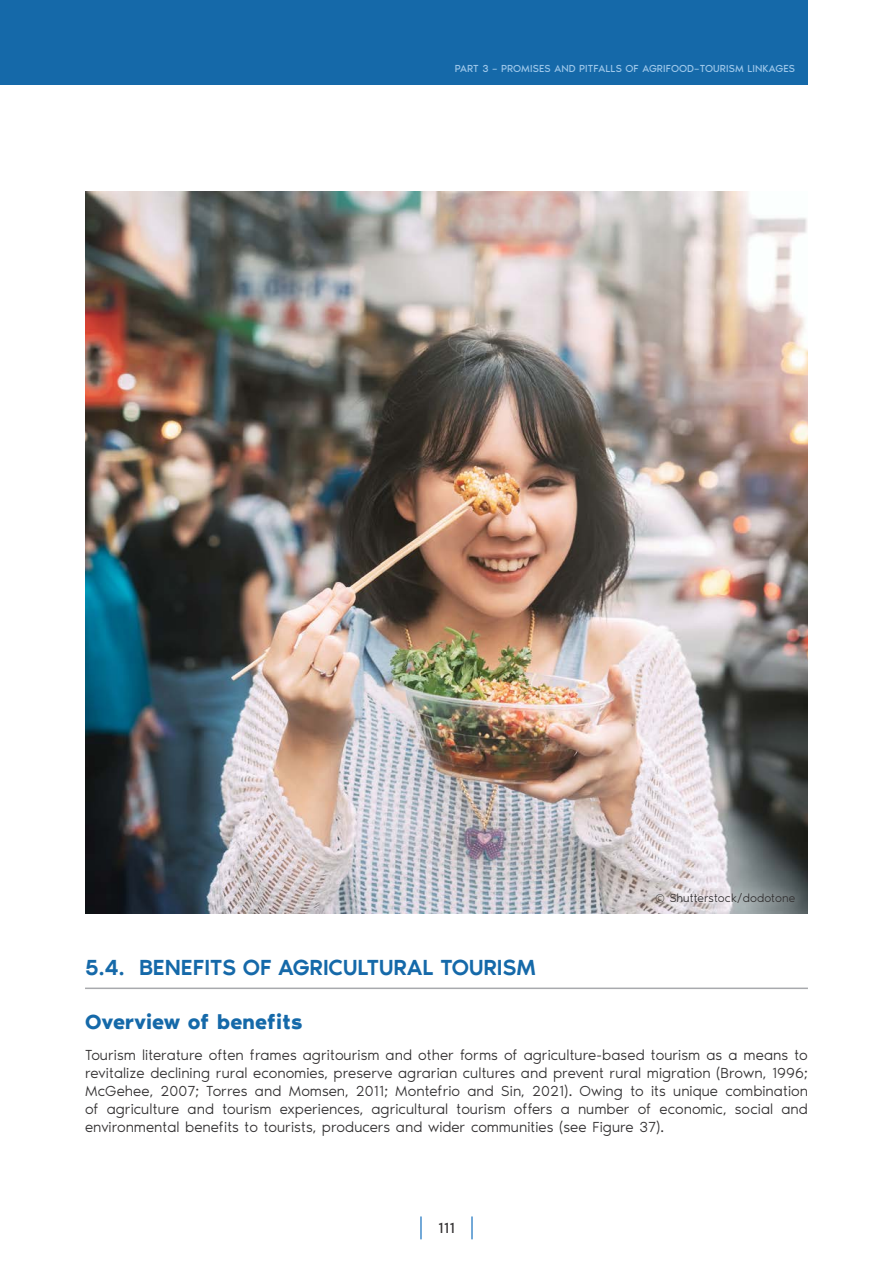
<style>
.page{position:relative;width:893px;height:1263px;background:#fff}
.page>*{position:absolute;margin:0;border:0;box-sizing:border-box;transform-origin:0 0}
.SUBHEAD_1{font:500 22.5px "Noir Pro";color:#1569a9}
.SUBHEAD_2{font:600 21px "Noir Pro";color:#1569a9}
.BODY{font:300 15px/18px "Noir Pro";color:#312f30;text-align:justify}
.t1{font:15px "Noir Pro";color:#312f30}
.Body_text{font:300 12px "Noir Pro";color:#312f30}
.t2{font:10.5px "Noir Pro";letter-spacing:.01em;color:#a0c9eb}
.s1{font-size:15px}
</style>
<div class="page">
<div style="left:0;top:0;width:808px;height:85px;background:#1569a9"></div>
<hr style="left:420px;top:1217px;width:2px;height:22px;background:#448dcb">
<hr style="left:471px;top:1217px;width:2px;height:22px;background:#448dcb">
<hr style="left:85px;top:987px;width:723px;height:2px;background:#a8a9ad">
<img style="left:85px;top:191px;width:723px;height:723px">
<div style="left:645px;top:882px;width:160px;height:31px;background:#fff;opacity:.75"></div>
<p class="t2" style="left:455px;top:61px;width:342px">PART 3 – PROMISES AND PITFALLS OF AGRIFOOD–TOURISM LINKAGES</p>
<p class="Body_text" style="left:655px;top:888px;width:141px"><span class="s1">©</span> Shutterstock/dodotone</p>
<p class="SUBHEAD_1" style="left:85px;top:949px;width:452px">5.4. BENEFITS OF AGRICULTURAL TOURISM</p>
<p class="SUBHEAD_2" style="left:85px;top:1005px;width:219px">Overview of benefits</p>
<p class="BODY" style="left:85px;top:1045px;width:724px">Tourism literature often frames agritourism and other forms of agriculture-based tourism as a means to revitalize declining rural economies, preserve agrarian cultures and prevent rural migration (Brown, 1996; McGehee, 2007; Torres and Momsen, 2011; Montefrio and Sin, 2021). Owing to its unique combination of agriculture and tourism experiences, agricultural tourism offers a number of economic, social and environmental benefits to tourists, producers and wider communities (see Figure 37).</p>
<p class="t1" style="left:438px;top:1217px;width:18px">111</p>
</div>
